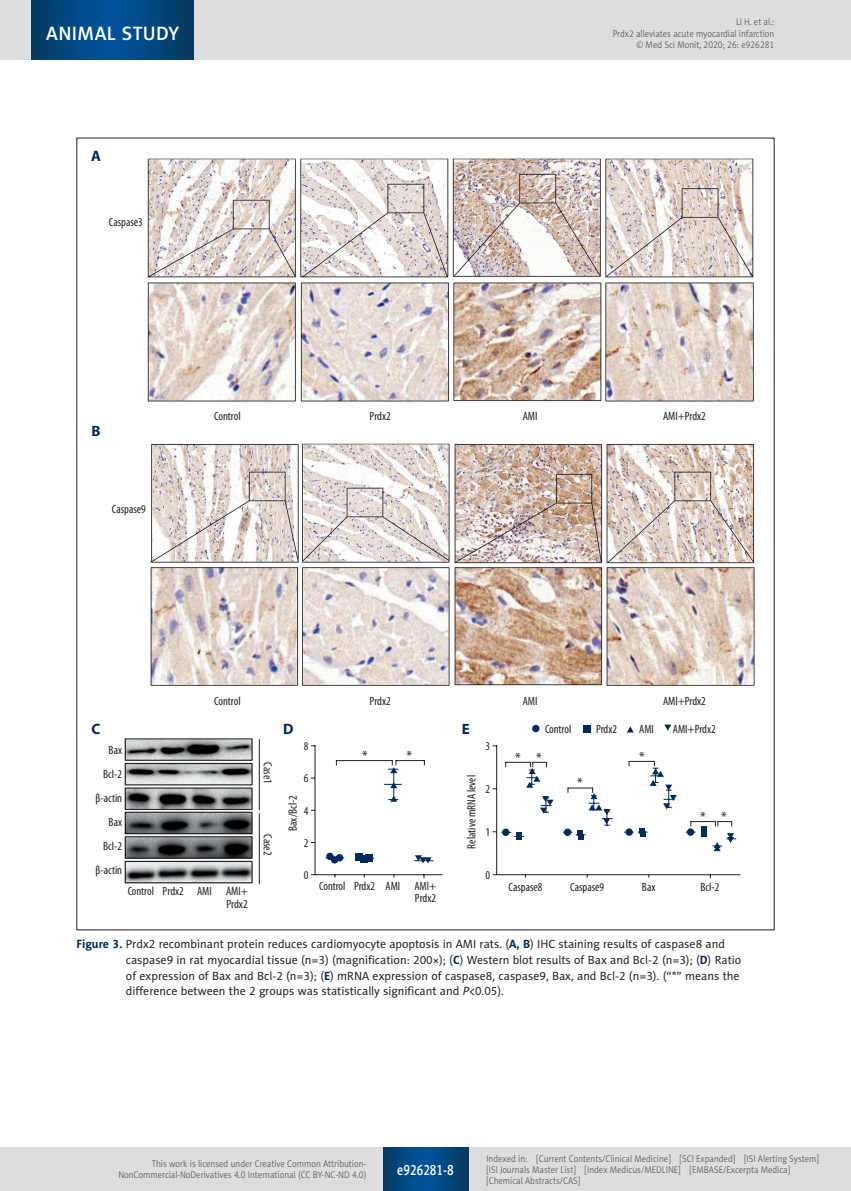
<style>
.page{position:relative;width:851px;height:1191px;background:#fff}
.page>*{position:absolute;margin:0;border:0;box-sizing:border-box;transform-origin:0 0}
.t1{font:19.5px "Naomi Sans EFN Medium";letter-spacing:.015em;color:#fff}
.t2{font:15px "Naomi Sans EFN Medium";color:#fff;scale:.8 1}
.t3{font:condensed 15px "Myriad Pro";color:#231f20}
.t4{font:700 15px "Myriad Pro";color:#00295c}
.MSM_Tabela_tytul{font:12px/15.8px "Naomi Sans EFN";color:#231f20}
.t5{font:condensed 12px/24.2px "Myriad Pro";color:#231f20;text-align:right}
.t6{font:9.75px/11.2px "Naomi Sans EFN Light";color:#57585a;text-align:right;scale:.9 1}
.s1{font-weight:700;color:#00295c}
.s2{font-style:italic}
</style>
<div class="page">
<img style="left:147px;top:158px;width:607px;height:244px">
<img style="left:151px;top:443px;width:604px;height:243px">
<img style="left:124px;top:738px;width:129px;height:146px">
<svg style="left:388px;top:795px;width:10px;height:6px"></svg>
<svg style="left:384px;top:782px;width:18px;height:6px"></svg>
<svg style="left:414px;top:855px;width:19px;height:8px"></svg>
<hr style="left:393px;top:769px;width:1px;height:30px;background:#00295c">
<hr style="left:336px;top:760px;width:56px;height:1px;background:#231f20">
<svg style="left:388px;top:760px;width:37px;height:13px"></svg>
<div style="left:326px;top:852px;width:7px;height:8px;background:#00295c;border-radius:50%"></div>
<div style="left:331px;top:856px;width:7px;height:7px;background:#00295c;border-radius:50%"></div>
<div style="left:336px;top:854px;width:7px;height:7px;background:#00295c;border-radius:50%"></div>
<div style="left:355px;top:853px;width:8px;height:8px;background:#00295c"></div>
<div style="left:361px;top:855px;width:7px;height:7px;background:#00295c"></div>
<div style="left:365px;top:854px;width:7px;height:7px;background:#00295c"></div>
<hr style="left:311px;top:874px;width:131px;height:1px;background:#231f20">
<hr style="left:314px;top:745px;width:1px;height:129px;background:#231f20">
<hr style="left:259px;top:739px;width:1px;height:71px;background:#231f20">
<hr style="left:259px;top:813px;width:1px;height:71px;background:#231f20">
<svg style="left:664px;top:724px;width:7px;height:6px"></svg>
<svg style="left:627px;top:726px;width:6px;height:6px"></svg>
<svg style="left:502px;top:828px;width:7px;height:8px"></svg>
<div style="left:583px;top:725px;width:7px;height:7px;background:#00295c"></div>
<svg style="left:623px;top:828px;width:24px;height:8px"></svg>
<svg style="left:685px;top:821px;width:51px;height:30px"></svg>
<hr style="left:492px;top:874px;width:248px;height:1px;background:#231f20">
<svg style="left:492px;top:831px;width:32px;height:9px"></svg>
<hr style="left:496px;top:745px;width:1px;height:129px;background:#231f20">
<div style="left:532px;top:725px;width:7px;height:7px;background:#00295c;border-radius:50%"></div>
<svg style="left:562px;top:787px;width:50px;height:53px"></svg>
<svg style="left:628px;top:761px;width:48px;height:48px"></svg>
<svg style="left:540px;top:796px;width:13px;height:17px"></svg>
<svg style="left:505px;top:762px;width:42px;height:25px"></svg>
<div style="left:0;top:1148px;width:850px;height:43px;background:#dcdddf"></div>
<svg style="left:383px;top:1147px;width:85px;height:43px;background:#02477e"></svg>
<div style="left:0;top:0;width:850px;height:60px;background:#dcdddf"></div>
<hr style="left:850px;top:0;width:1px;height:60px;background:#dcdddf">
<svg style="left:32px;top:0;width:161px;height:60px;background:#02477f"></svg>
<h1 class="t1" style="left:46px;top:22px;width:134px">ANIMAL STUDY</h1>
<p class="t4" style="left:91px;top:147px;width:11px">A</p>
<p class="t5" style="left:109px;top:210px;width:35px">Caspase3</p>
<p class="t4" style="left:91px;top:421px;width:11px">B</p>
<p class="t5" style="left:112px;top:497px;width:35px">Caspase9</p>
<p class="t5" style="left:214px;top:404px;width:28px">Control</p>
<p class="t5" style="left:214px;top:689px;width:28px">Control</p>
<p class="t6" style="left:612px;top:16px;width:181px">Li H. et al.:<br>Prdx2 alleviates acute myocardial infarction © Med Sci Monit, 2020; 26: e926281</p>
<p class="t5" style="left:369px;top:404px;width:23px">Prdx2</p>
<p class="t5" style="left:522px;top:404px;width:16px">AMI</p>
<p class="t5" style="left:663px;top:404px;width:44px">AMI+Prdx2</p>
<p class="t5" style="left:369px;top:689px;width:23px">Prdx2</p>
<p class="t5" style="left:522px;top:689px;width:16px">AMI</p>
<p class="t5" style="left:663px;top:689px;width:44px">AMI+Prdx2</p>
<p class="t4" style="left:91px;top:719px;width:10px">C</p>
<p class="t4" style="left:283px;top:719px;width:12px">D</p>
<p class="t4" style="left:461px;top:719px;width:10px">E</p>
<p class="t5" style="left:545px;top:717px;width:28px">Control</p>
<p class="t5" style="left:596px;top:717px;width:23px">Prdx2</p>
<p class="t5" style="left:639px;top:717px;width:16px">AMI</p>
<p class="t5" style="left:672px;top:717px;width:44px">AMI+Prdx2</p>
<p class="t5" style="left:96px;top:738px;width:28px">Bax<br>Bcl-2 β-actin<br>Bax<br>Bcl-2 β-actin</p>
<p class="t5" style="left:279px;top:762px;width:23px;rotate:90deg">Case1</p>
<p class="t5" style="left:279px;top:834px;width:23px;rotate:90deg">Case2</p>
<p class="t5" style="left:304px;top:734px;width:6px">8</p>
<p class="t5" style="left:304px;top:766px;width:6px">6</p>
<p class="t5" style="left:304px;top:799px;width:6px">4</p>
<p class="t5" style="left:304px;top:831px;width:6px">2</p>
<p class="t5" style="left:304px;top:863px;width:6px">0</p>
<p class="t5" style="left:281px;top:831px;width:37px;rotate:-90deg">Bax/Bcl-2</p>
<p class="t3" style="left:362px;top:748px;width:7px">*</p>
<p class="t3" style="left:406px;top:748px;width:7px">*</p>
<p class="t5" style="left:459px;top:848px;width:75px;rotate:-90deg">Relative mRNA level</p>
<p class="t5" style="left:485px;top:734px;width:6px">3</p>
<p class="t5" style="left:485px;top:777px;width:6px">2</p>
<p class="t5" style="left:485px;top:820px;width:6px">1</p>
<p class="t5" style="left:485px;top:862px;width:6px">0</p>
<p class="t3" style="left:515px;top:749px;width:28px">* *</p>
<p class="t3" style="left:577px;top:775px;width:7px">*</p>
<p class="t3" style="left:639px;top:748px;width:7px">*</p>
<p class="t3" style="left:700px;top:809px;width:28px">* *</p>
<p class="t5" style="left:128px;top:879px;width:28px">Control</p>
<p class="t5" style="left:163px;top:885px;width:87px;line-height:12px">Prdx2 AMI AMI+<br>Prdx2</p>
<p class="t5" style="left:319px;top:880px;width:119px;line-height:12px">Control Prdx2 AMI AMI+<br>Prdx2</p>
<p class="t5" style="left:508px;top:875px;width:35px">Caspase8</p>
<p class="t5" style="left:570px;top:875px;width:35px">Caspase9</p>
<p class="t5" style="left:642px;top:875px;width:15px">Bax</p>
<p class="t5" style="left:700px;top:875px;width:20px">Bcl-2</p>
<p class="MSM_Tabela_tytul" style="left:126px;top:936px;width:617px;text-indent:-49px"><span class="s1">Figure 3.</span> Prdx2 recombinant protein reduces cardiomyocyte apoptosis in AMI rats. (<span class="s1">A, B</span>) IHC staining results of caspase8 and caspase9 in rat myocardial tissue (n=3) (magnification: 200×); (<span class="s1">C</span>) Western blot results of Bax and Bcl-2 (n=3); (<span class="s1">D</span>) Ratio of expression of Bax and Bcl-2 (n=3); (<span class="s1">E</span>) mRNA expression of caspase8, caspase9, Bax, and Bcl-2 (n=3). (“*” means the difference between the 2 groups was statistically significant and <span class="s2">P</span>&lt;0.05).</p>
<p class="t6" style="left:118px;top:1158px;width:277px">This work is licensed under Creative Common Attribution-<br>NonCommercial-NoDerivatives 4.0 International (CC BY-NC-ND 4.0)</p>
<p class="t2" style="left:397px;top:1160px;width:72px">e926281-8</p>
<p class="t6" style="left:486px;top:1152px;width:371px;text-align:left">Indexed in: [Current Contents/Clinical Medicine] [SCI Expanded] [ISI Alerting System] [ISI Journals Master List] [Index Medicus/MEDLINE] [EMBASE/Excerpta Medica] [Chemical Abstracts/CAS]</p>
</div>
